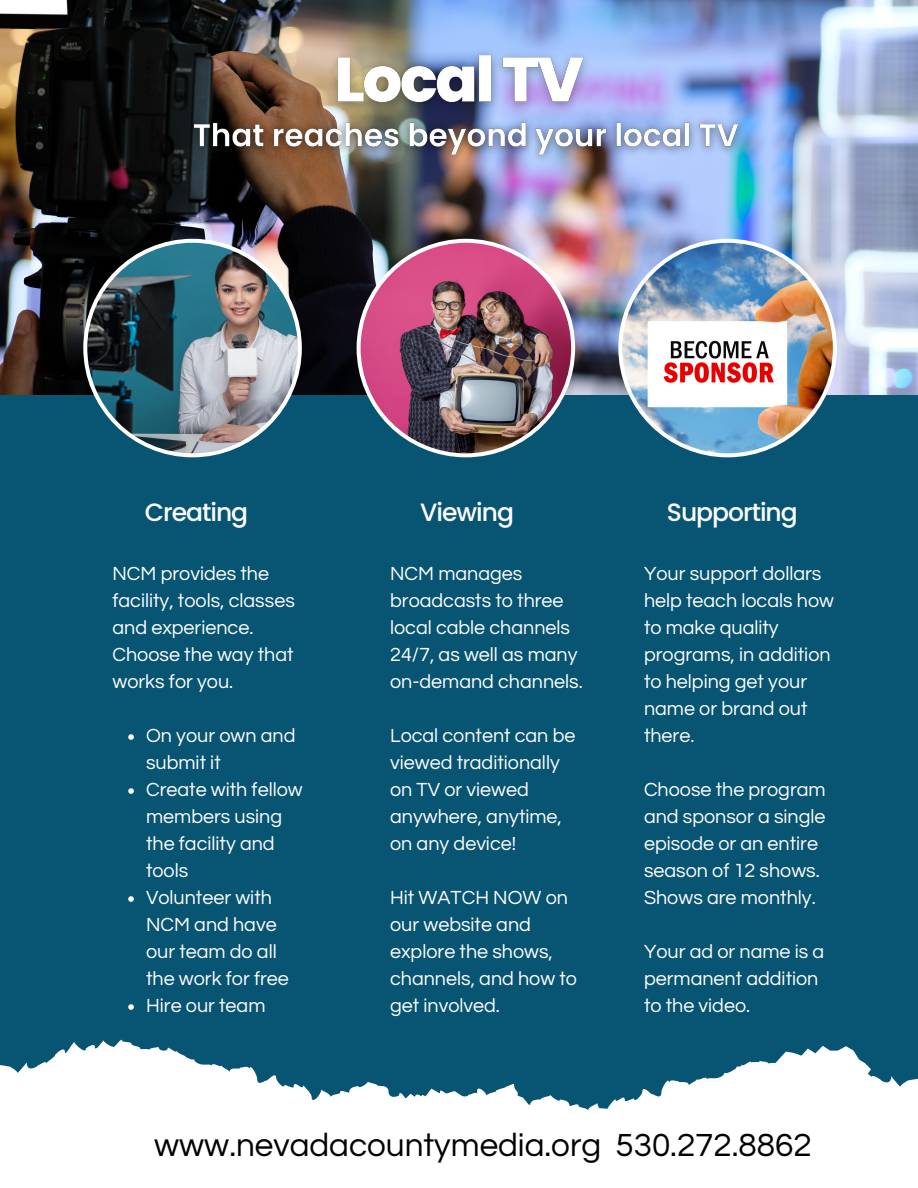
<style>
.page{position:relative;width:918px;height:1188px;background:#085473}
.page>*{position:absolute;margin:0;border:0;box-sizing:border-box;transform-origin:0 0}
.t1{font:33.3px "Questrial";color:#000}
.t2{font:500 25.05px "Poppins";letter-spacing:-.04em;color:#fff}
.t3{font:19.8px/27px "Questrial";color:#fff}
</style>
<div class="page">
<img style="left:0;top:0;width:918px;height:394px">
<svg style="left:0;top:1039px;width:918px;height:149px;fill:#fff"></svg>
<img style="left:83px;top:239px;width:219px;height:218px">
<img style="left:618px;top:239px;width:219px;height:218px">
<img style="left:357px;top:239px;width:218px;height:218px">
<img style="left:319px;top:23px;width:280px;height:78px">
<img style="left:180px;top:101px;width:573px;height:72px">
<svg style="left:128px;top:734px;width:6px;height:6px"></svg>
<svg style="left:128px;top:788px;width:6px;height:6px"></svg>
<svg style="left:128px;top:896px;width:6px;height:6px"></svg>
<svg style="left:128px;top:1004px;width:6px;height:6px"></svg>
<p class="t2" style="left:145px;top:495px;width:105px">Creating</p>
<p class="t2" style="left:420px;top:495px;width:95px">Viewing</p>
<p class="t2" style="left:667px;top:495px;width:132px">Supporting</p>
<p class="t3" style="left:112px;top:561px;width:184px">NCM provides the facility, tools, classes and experience.<br>Choose the way that works for you.</p>
<p class="t3" style="left:146px;top:723px;width:151px">On your own and submit it</p>
<p class="t3" style="left:146px;top:777px;width:158px">Create with fellow members using the facility and tools</p>
<p class="t3" style="left:146px;top:885px;width:144px">Volunteer with<br>NCM and have our team do all the work for free</p>
<p class="t3" style="left:146px;top:993px;width:121px">Hire our team</p>
<p class="t3" style="left:390px;top:561px;width:194px">NCM manages broadcasts to three local cable channels<br>24/7, as well as many on-demand channels.</p>
<p class="t3" style="left:390px;top:723px;width:187px">Local content can be viewed traditionally on TV or viewed anywhere, anytime, on any device!</p>
<p class="t3" style="left:390px;top:885px;width:188px">Hit WATCH NOW on our website and explore the shows, channels, and how to get involved.</p>
<p class="t3" style="left:644px;top:561px;width:192px">Your support dollars help teach locals how to make quality programs, in addition to helping get your name or brand out there.</p>
<p class="t3" style="left:644px;top:777px;width:183px">Choose the program and sponsor a single episode or an entire season of 12 shows.<br>Shows are monthly.</p>
<p class="t3" style="left:644px;top:939px;width:182px">Your ad or name is a permanent addition to the video.</p>
<p class="t1" style="left:154px;top:1129px;width:659px">www.nevadacountymedia.org 530.272.8862</p>
</div>
